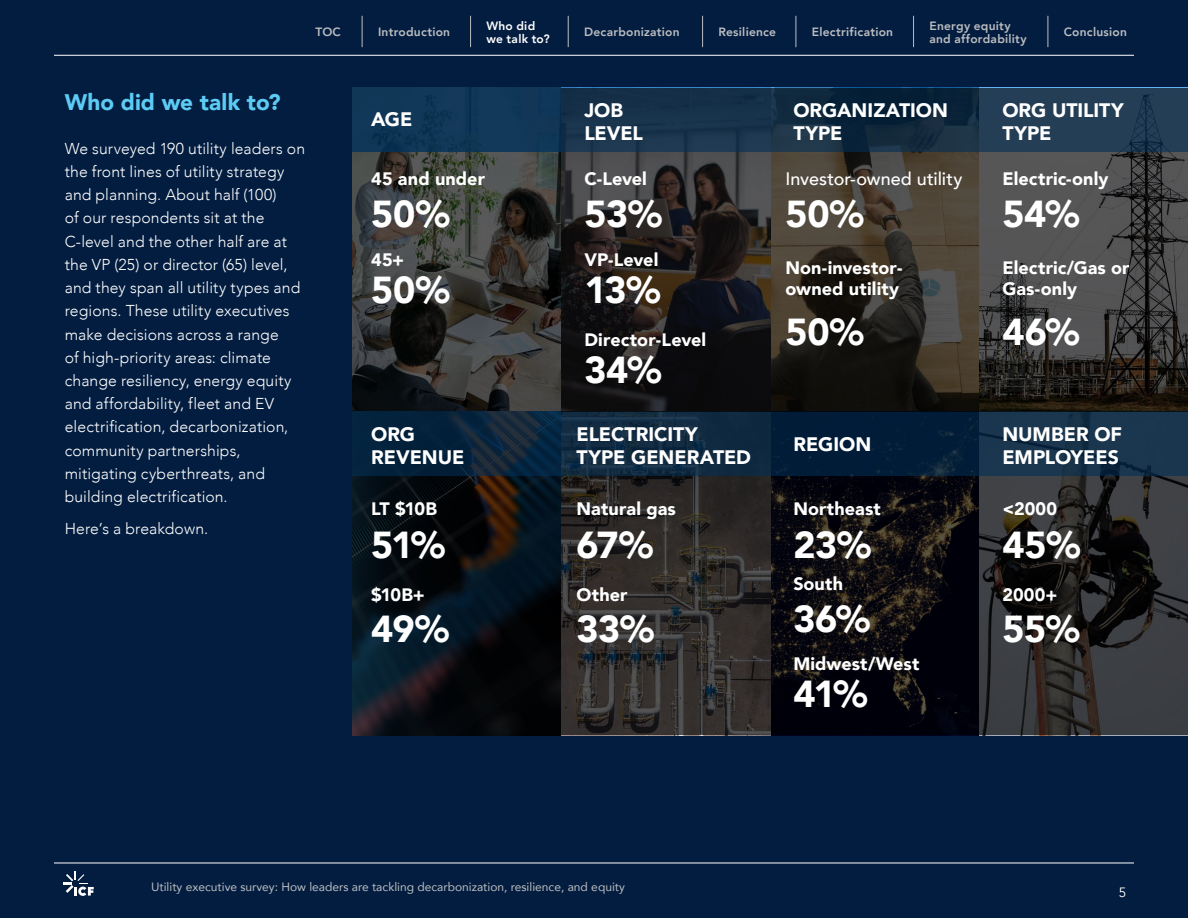
<style>
.page{position:relative;width:1188px;height:918px;background:#031d40}
.page>*{position:absolute;margin:0;border:0;box-sizing:border-box;transform-origin:0 0}
.t1{font:900 37.5px/75.6px "Avenir";letter-spacing:-.01em;color:#fff}
.t2{font:900 22.5px "Avenir";letter-spacing:.005em;color:#5cccf5}
.t3{font:900 19.5px/23.4px "Avenir";color:#fff}
.t4{font:900 18px/21.6px "Avenir";letter-spacing:.005em;color:#fff}
.t5{font:500 18px "Avenir";color:#fff}
.t6{font:300 15.75px/23.2px "Avenir";letter-spacing:.005em;color:#fff}
.t7{font:13.5px "Avenir";color:#fff}
.t8{font:800 12px/13.5px "Avenir";letter-spacing:.02em;color:#bcbec0}
.t9{font:12px "Avenir";color:#bcbec0}
.t10{font:800 12px/13.5px "Avenir";letter-spacing:.02em;color:#fff}
</style>
<div class="page">
<hr style="left:54px;top:863px;width:1080px;height:1px;background:#fff">
<hr style="left:54px;top:55px;width:1080px;height:1px;background:#fff">
<svg style="left:63px;top:871px;width:31px;height:25px"></svg>
<svg style="left:352px;top:152px;width:209px;height:258px;background:#363735"></svg>
<div style="left:352px;top:88px;width:209px;height:64px;background:#113758"></div>
<svg style="left:352px;top:410px;width:209px;height:325px"></svg>
<svg style="left:561px;top:88px;width:209px;height:323px;background:#202328"></svg>
<svg style="left:561px;top:411px;width:209px;height:324px;background:#2a2c30"></svg>
<svg style="left:770px;top:88px;width:209px;height:323px;background:#30302d"></svg>
<svg style="left:770px;top:411px;width:209px;height:324px;fill:#01070f"></svg>
<svg style="left:979px;top:88px;width:209px;height:323px;background:#3a3f42"></svg>
<svg style="left:979px;top:411px;width:209px;height:324px;background:#282d33"></svg>
<hr style="left:362px;top:16px;width:1px;height:31px;background:#bcbec0">
<hr style="left:470px;top:16px;width:1px;height:31px;background:#bcbec0">
<hr style="left:568px;top:16px;width:1px;height:31px;background:#bcbec0">
<hr style="left:702px;top:16px;width:1px;height:31px;background:#bcbec0">
<hr style="left:796px;top:16px;width:1px;height:31px;background:#bcbec0">
<hr style="left:913px;top:16px;width:1px;height:31px;background:#bcbec0">
<hr style="left:1048px;top:16px;width:1px;height:31px;background:#bcbec0">
<p class="t8" style="left:315px;top:25px;width:27px">TOC</p>
<p class="t8" style="left:378px;top:25px;width:74px">Introduction</p>
<p class="t10" style="left:486px;top:19px;width:65px">Who did we talk to?</p>
<p class="t8" style="left:584px;top:25px;width:97px">Decarbonization</p>
<p class="t8" style="left:718px;top:25px;width:59px">Resilience</p>
<p class="t8" style="left:812px;top:25px;width:83px">Electrification</p>
<p class="t8" style="left:1064px;top:25px;width:65px">Conclusion</p>
<p class="t8" style="left:929px;top:19px;width:99px">Energy equity and affordability</p>
<h2 class="t2" style="left:65px;top:83px;width:218px">Who did we talk to?</h2>
<p class="t6" style="left:65px;top:136px;width:242px">We surveyed 190 utility leaders on the front lines of utility strategy and planning. About half (100)<br>of our respondents sit at the<br>C-level and the other half are at the VP (25) or director (65) level, and they span all utility types and regions. These utility executives make decisions across a range<br>of high-priority areas: climate change resiliency, energy equity and affordability, fleet and EV electrification, decarbonization, community partnerships, mitigating cyberthreats, and building electrification.</p>
<p class="t6" style="left:65px;top:517px;width:145px">Here’s a breakdown.</p>
<p class="t3" style="left:371px;top:107px;width:43px">AGE</p>
<p class="t3" style="left:584px;top:98px;width:60px">JOB<br>LEVEL</p>
<p class="t3" style="left:793px;top:98px;width:156px">ORGANIZATION<br>TYPE</p>
<p class="t3" style="left:1002px;top:98px;width:123px">ORG UTILITY<br>TYPE</p>
<p class="t4" style="left:371px;top:168px;width:115px">45 and under</p>
<p class="t4" style="left:584px;top:168px;width:64px">C-Level</p>
<p class="t5" style="left:785px;top:163px;width:178px">Investor-owned utility</p>
<p class="t4" style="left:1002px;top:168px;width:108px">Electric-only</p>
<h1 class="t1" style="left:371px;top:175px;width:80px">50%<br>50%</h1>
<p class="t4" style="left:371px;top:248px;width:35px">45+</p>
<h1 class="t1" style="left:584px;top:175px;width:79px">53%</h1>
<p class="t4" style="left:584px;top:248px;width:75px">VP-Level</p>
<h1 class="t1" style="left:584px;top:251px;width:78px">13%</h1>
<h1 class="t1" style="left:785px;top:175px;width:80px">50%</h1>
<p class="t4" style="left:785px;top:256px;width:118px">Non-investor&shy;owned utility</p>
<h1 class="t1" style="left:1002px;top:175px;width:78px">54%</h1>
<p class="t4" style="left:1002px;top:256px;width:129px">Electric/Gas or<br>Gas-only</p>
<p class="t4" style="left:584px;top:328px;width:123px">Director-Level</p>
<h1 class="t1" style="left:785px;top:293px;width:80px">50%</h1>
<h1 class="t1" style="left:1002px;top:293px;width:79px">46%</h1>
<h1 class="t1" style="left:584px;top:331px;width:78px">34%</h1>
<p class="t3" style="left:577px;top:422px;width:176px">ELECTRICITY<br>TYPE GENERATED</p>
<p class="t3" style="left:371px;top:422px;width:95px">ORG<br>REVENUE</p>
<p class="t3" style="left:1002px;top:422px;width:121px">NUMBER OF<br>EMPLOYEES</p>
<p class="t3" style="left:793px;top:432px;width:79px">REGION</p>
<p class="t4" style="left:371px;top:497px;width:67px">LT $10B</p>
<p class="t4" style="left:577px;top:497px;width:101px">Natural gas</p>
<p class="t4" style="left:1002px;top:497px;width:56px">&lt;2000</p>
<p class="t4" style="left:793px;top:497px;width:89px">Northeast</p>
<h1 class="t1" style="left:371px;top:506px;width:76px">51%</h1>
<h1 class="t1" style="left:577px;top:506px;width:78px">67%</h1>
<h1 class="t1" style="left:1002px;top:506px;width:80px">45%</h1>
<h1 class="t1" style="left:793px;top:506px;width:79px">23%</h1>
<p class="t4" style="left:793px;top:573px;width:51px">South</p>
<p class="t4" style="left:371px;top:583px;width:55px">$10B+</p>
<p class="t4" style="left:577px;top:583px;width:53px">Other</p>
<p class="t4" style="left:1002px;top:583px;width:56px">2000+</p>
<h1 class="t1" style="left:793px;top:580px;width:78px">36%</h1>
<h1 class="t1" style="left:371px;top:590px;width:79px">49%</h1>
<h1 class="t1" style="left:577px;top:590px;width:79px">33%</h1>
<h1 class="t1" style="left:1002px;top:590px;width:79px">55%</h1>
<p class="t4" style="left:793px;top:652px;width:128px">Midwest/West</p>
<h1 class="t1" style="left:793px;top:655px;width:76px">41%</h1>
<p class="t9" style="left:151px;top:878px;width:475px">Utility executive survey: How leaders are tackling decarbonization, resilience, and equity</p>
<p class="t7" style="left:1119px;top:885px;width:9px">5</p>
</div>
